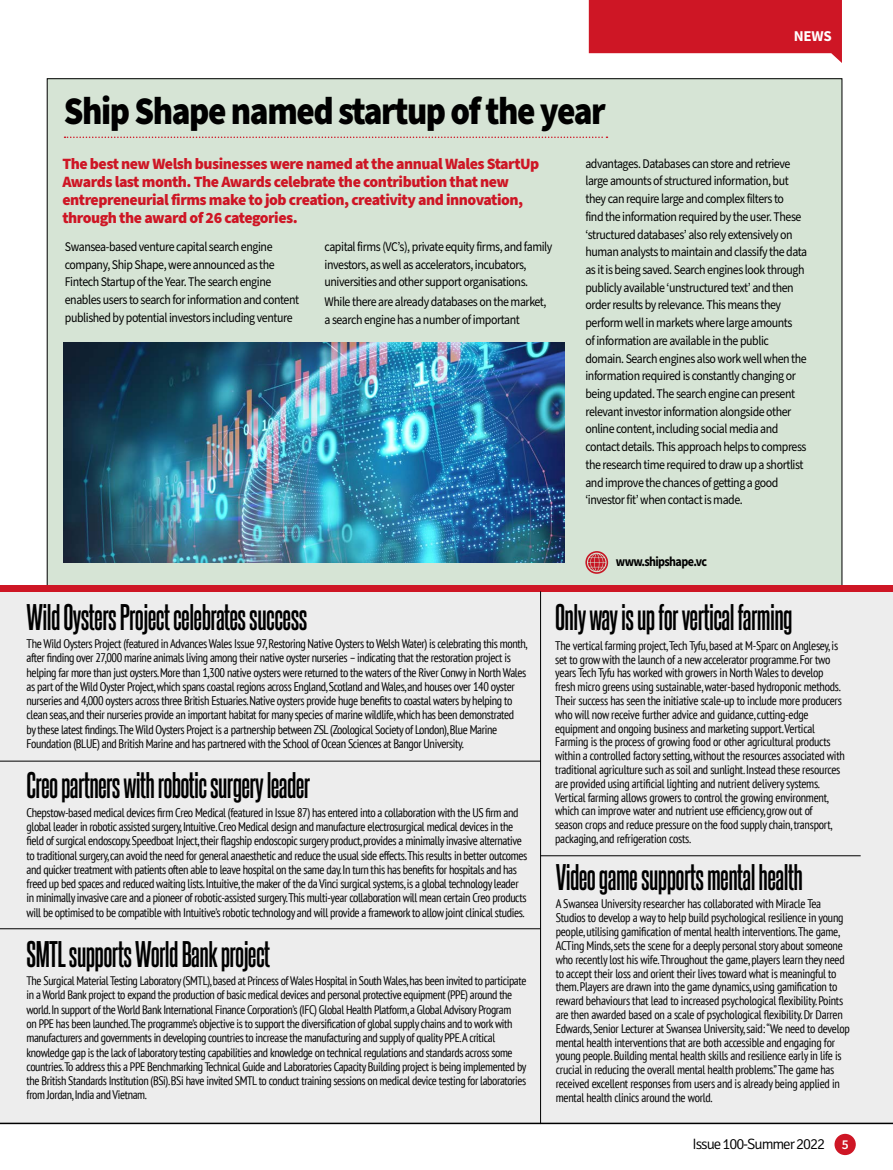
<style>
.page{position:relative;width:893px;height:1170px;background:#fff}
.page>*{position:absolute;margin:0;border:0;box-sizing:border-box;transform-origin:0 0}
.News_Headline{font:900 39px "Source Sans Pro";letter-spacing:-.04em;color:#000;scale:.9 1}
.In_Brief_Headers{font:700 31.5px "Steelfish Rg";letter-spacing:-.02em;color:#000}
.In_Brief_Text{font:700 31.5px "Steelfish Rg";letter-spacing:-.02em;color:#000}
.News_Text{font:900 15.75px/18px "Source Sans Pro";letter-spacing:-.03em;color:#ce1625}
.IssueDetail{font:300 15px "Signika";letter-spacing:-.07em;color:#000}
.Page_Category_Right{font:700 15px "Source Sans Pro";color:#fff}
.Webs{font:700 13.5px "Source Sans Pro";letter-spacing:-.05em;color:#000;scale:.9 1}
.Folios{font:600 13.5px "Source Sans Pro";color:#fff}
.News_Text-2{font:13.2px/17.7px "Source Sans Pro";letter-spacing:-.035em;color:#000;scale:.9 1}
.In_Brief_Text-2{font:condensed 12.45px/13.8px "PT Sans";letter-spacing:-.03em;color:#000}
.In_Brief_Text-3{font:condensed 12.3px/14.2px "PT Sans";letter-spacing:-.03em;color:#000}
</style>
<div class="page">
<svg style="left:589px;top:0;width:253px;height:63px;background:#d53946"></svg>
<div style="left:834px;top:1133px;width:22px;height:21px;background:#ce1625;border-radius:50%"></div>
<div style="left:47px;top:79px;width:795px;height:508px;background:#d6e4d5"></div>
<div style="left:0;top:589px;width:893px;height:534px;background:#ededed"></div>
<svg style="left:585px;top:551px;width:23px;height:22px"></svg>
<div style="left:0;top:585px;width:893px;height:6px;background:#ce1625"></div>
<hr style="left:0;top:1122px;width:893px;height:1px;background:#000">
<hr style="left:540px;top:855px;width:321px;height:1px;background:#000">
<hr style="left:0;top:760px;width:541px;height:1px;background:#000">
<hr style="left:0;top:928px;width:540px;height:1px;background:#000">
<hr style="left:540px;top:591px;width:1px;height:532px;background:#000">
<svg style="left:65px;top:136px;width:542px;height:2px"></svg>
<img style="left:64px;top:342px;width:500px;height:220px">
<h1 class="Page_Category_Right" style="left:794px;top:26px;width:39px">NEWS</h1>
<h2 class="News_Headline" style="left:64px;top:84px;width:604px">Ship Shape named startup of the year</h2>
<p class="News_Text" style="left:62px;top:155px;width:479px">The best new Welsh businesses were named at the annual Wales StartUp Awards last month. The Awards celebrate the contribution that new entrepreneurial firms make to job creation, creativity and innovation, through the award of 26 categories.</p>
<p class="News_Text-2" style="left:65px;top:238px;width:262px">Swansea-based venture capital search engine company, Ship Shape, were announced as the Fintech Startup of the Year. The search engine enables users to search for information and content published by potential investors including venture</p>
<p class="News_Text-2" style="left:324px;top:238px;width:255px">capital firms (VC’s), private equity firms, and family investors, as well as accelerators, incubators, universities and other support organisations.</p>
<p class="News_Text-2" style="left:585px;top:155px;width:248px">advantages. Databases can store and retrieve large amounts of structured information, but they can require large and complex filters to<br>find the information required by the user. These ‘structured databases’ also rely extensively on human analysts to maintain and classify the data as it is being saved. Search engines look through publicly available ‘unstructured text’ and then order results by relevance. This means they perform well in markets where large amounts<br>of information are available in the public domain. Search engines also work well when the information required is constantly changing or being updated. The search engine can present relevant investor information alongside other online content, including social media and contact details. This approach helps to compress the research time required to draw up a shortlist and improve the chances of getting a good ‘investor fit’ when contact is made.</p>
<p class="News_Text-2" style="left:324px;top:293px;width:248px">While there are already databases on the market, a search engine has a number of important</p>
<h3 class="In_Brief_Headers" style="left:27px;top:597px;width:282px">Wild Oysters Project celebrates success</h3>
<p class="In_Brief_Text-2" style="left:27px;top:636px;width:502px;line-height:14.2px">The Wild Oysters Project (featured in Advances Wales Issue 97, Restoring Native Oysters to Welsh Water) is celebrating this month, after finding over 27,000 marine animals living among their native oyster nurseries – indicating that the restoration project is helping far more than just oysters. More than 1,300 native oysters were returned to the waters of the River Conwy in North Wales as part of the Wild Oyster Project, which spans coastal regions across England, Scotland and Wales, and houses over 140 oyster nurseries and 4,000 oysters across three British Estuaries. Native oysters provide huge benefits to coastal waters by helping to clean seas, and their nurseries provide an important habitat for many species of marine wildlife, which has been demonstrated<br>by these latest findings.The Wild Oysters Project is a partnership between ZSL (Zoological Society of London), Blue Marine Foundation (BLUE) and British Marine and has partnered with the School of Ocean Sciences at Bangor University.</p>
<h3 class="In_Brief_Headers" style="left:27px;top:766px;width:285px">Creo partners with robotic surgery leader</h3>
<p class="In_Brief_Text-2" style="left:27px;top:805px;width:502px;line-height:14.2px">Chepstow-based medical devices firm Creo Medical (featured in Issue 87) has entered into a collaboration with the US firm and global leader in robotic assisted surgery, Intuitive. Creo Medical design and manufacture electrosurgical medical devices in the field of surgical endoscopy. Speedboat Inject, their flagship endoscopic surgery product, provides a minimally invasive alternative to traditional surgery, can avoid the need for general anaesthetic and reduce the usual side effects. This results in better outcomes and quicker treatment with patients often able to leave hospital on the same day. In turn this has benefits for hospitals and has freed up bed spaces and reduced waiting lists. Intuitive, the maker of the da Vinci surgical systems, is a global technology leader in minimally invasive care and a pioneer of robotic-assisted surgery.This multi-year collaboration will mean certain Creo products will be optimised to be compatible with Intuitive’s robotic technology and will provide a framework to allow joint clinical studies.</p>
<h3 class="In_Brief_Headers" style="left:27px;top:934px;width:245px">SMTL supports World Bank project</h3>
<p class="In_Brief_Text-3" style="left:27px;top:973px;width:501px">The Surgical Material Testing Laboratory (SMTL), based at Princess of Wales Hospital in South Wales, has been invited to participate in a World Bank project to expand the production of basic medical devices and personal protective equipment (PPE) around the world. In support of the World Bank International Finance Corporation’s (IFC) Global Health Platform, a Global Advisory Program<br>on PPE has been launched. The programme’s objective is to support the diversification of global supply chains and to work with manufacturers and governments in developing countries to increase the manufacturing and supply of quality PPE.A critical knowledge gap is the lack of laboratory testing capabilities and knowledge on technical regulations and standards across some countries.To address this a PPE Benchmarking Technical Guide and Laboratories Capacity Building project is being implemented by the British Standards Institution (BSi). BSi have invited SMTL to conduct training sessions on medical device testing for laboratories from Jordan, India and Vietnam.</p>
<p class="Webs" style="left:616px;top:552px;width:103px">www.shipshape.vc</p>
<p class="In_Brief_Text" style="left:555px;top:597px;width:239px">Only way is up for vertical farming</p>
<p class="In_Brief_Text-2" style="left:555px;top:638px;width:291px">The vertical farming project, Tech Tyfu, based at M-Sparc on Anglesey, is set to grow with the launch of a new accelerator programme. For two years Tech Tyfu has worked with growers in North Wales to develop fresh micro greens using sustainable, water-based hydroponic methods.<br>Their success has seen the initiative scale-up to include more producers who will now receive further advice and guidance, cutting-edge equipment and ongoing business and marketing support. Vertical Farming is the process of growing food or other agricultural products within a controlled factory setting, without the resources associated with traditional agriculture such as soil and sunlight. Instead these resources are provided using artificial lighting and nutrient delivery systems.<br>Vertical farming allows growers to control the growing environment, which can improve water and nutrient use efficiency, grow out of<br>season crops and reduce pressure on the food supply chain, transport, packaging, and refrigeration costs.</p>
<p class="In_Brief_Text" style="left:556px;top:858px;width:249px">Video game supports mental health</p>
<p class="In_Brief_Text-2" style="left:556px;top:896px;width:296px">A Swansea University researcher has collaborated with Miracle Tea Studios to develop a way to help build psychological resilience in young people, utilising gamification of mental health interventions. The game, ACTing Minds, sets the scene for a deeply personal story about someone who recently lost his wife. Throughout the game, players learn they need to accept their loss and orient their lives toward what is meaningful to them. Players are drawn into the game dynamics, using gamification to reward behaviours that lead to increased psychological flexibility. Points are then awarded based on a scale of psychological flexibility. Dr Darren Edwards, Senior Lecturer at Swansea University, said: “We need to develop mental health interventions that are both accessible and engaging for young people. Building mental health skills and resilience early in life is crucial in reducing the overall mental health problems.” The game has received excellent responses from users and is already being applied in mental health clinics around the world.</p>
<h4 class="IssueDetail" style="left:693px;top:1135px;width:134px">Issue 100-Summer 2022</h4>
<p class="Folios" style="left:842px;top:1135px;width:8px">5</p>
</div>
